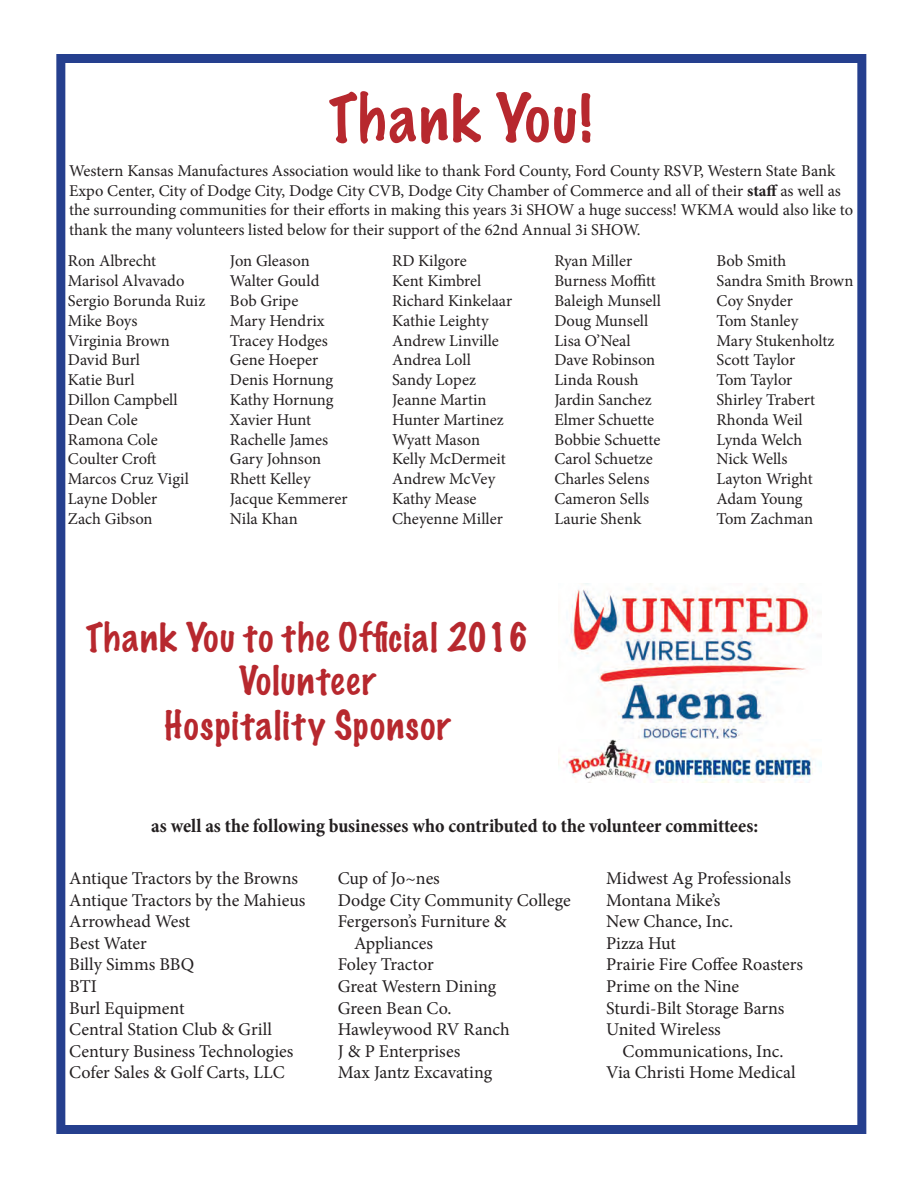
<style>
.page{position:relative;width:918px;height:1188px;background:#fff}
.page>*{position:absolute;margin:0;border:0;box-sizing:border-box;transform-origin:0 0}
.t1{font:100 60px "Marker Felt";letter-spacing:.04em;color:#b7282e}
.t2{font:100 36px/43.2px "Marker Felt";letter-spacing:.04em;color:#b7282e;text-align:center}
.t3{font:700 condensed 19.5px "Minion Pro";color:#231f20}
.t4{font:18px "Minion Pro";letter-spacing:-.005em;color:#231f20}
.t5{font:16.5px/19.8px "Minion Pro";color:#231f20}
.s1{font-weight:700}
</style>
<div class="page">
<div style="left:56px;top:54px;width:810px;height:1080px;border:9px solid #253f8e"></div>
<img style="left:566px;top:584px;width:255px;height:155px">
<img style="left:558px;top:739px;width:263px;height:44px">
<p class="t1" style="left:329px;top:71px;width:265px">Thank You!</p>
<p class="t5" style="left:69px;top:161px;width:786px">Western Kansas Manufactures Association would like to thank Ford County, Ford County RSVP, Western State Bank Expo Center, City of Dodge City, Dodge City CVB, Dodge City Chamber of Commerce and all of their <span class="s1">staff</span> as well as the surrounding communities for their efforts in making this years 3i SHOW a huge success! WKMA would also like to thank the many volunteers listed below for their support of the 62nd Annual 3i SHOW.</p>
<p class="t5" style="left:68px;top:251px;width:90px">Ron Albrecht</p>
<p class="t5" style="left:68px;top:271px;width:118px">Marisol Alvavado</p>
<p class="t5" style="left:68px;top:291px;width:139px">Sergio Borunda Ruiz</p>
<p class="t5" style="left:68px;top:311px;width:71px">Mike Boys</p>
<p class="t5" style="left:68px;top:331px;width:103px">Virginia Brown</p>
<p class="t5" style="left:68px;top:350px;width:74px">David Burl</p>
<p class="t5" style="left:68px;top:370px;width:68px">Katie Burl</p>
<p class="t5" style="left:68px;top:390px;width:111px">Dillon Campbell</p>
<p class="t5" style="left:68px;top:410px;width:71px">Dean Cole</p>
<p class="t5" style="left:68px;top:430px;width:91px">Ramona Cole</p>
<p class="t5" style="left:68px;top:449px;width:90px">Coulter Croft</p>
<p class="t5" style="left:68px;top:469px;width:123px">Marcos Cruz Vigil</p>
<p class="t5" style="left:68px;top:489px;width:91px">Layne Dobler</p>
<p class="t5" style="left:68px;top:509px;width:86px">Zach Gibson</p>
<p class="t5" style="left:230px;top:251px;width:81px">Jon Gleason</p>
<p class="t5" style="left:230px;top:271px;width:91px">Walter Gould</p>
<p class="t5" style="left:230px;top:291px;width:70px">Bob Gripe</p>
<p class="t5" style="left:230px;top:311px;width:96px">Mary Hendrix</p>
<p class="t5" style="left:230px;top:331px;width:99px">Tracey Hodges</p>
<p class="t5" style="left:230px;top:350px;width:90px">Gene Hoeper</p>
<p class="t5" style="left:230px;top:370px;width:105px">Denis Hornung</p>
<p class="t5" style="left:230px;top:390px;width:105px">Kathy Hornung</p>
<p class="t5" style="left:230px;top:410px;width:83px">Xavier Hunt</p>
<p class="t5" style="left:230px;top:430px;width:100px">Rachelle James</p>
<p class="t5" style="left:230px;top:449px;width:93px">Gary Johnson</p>
<p class="t5" style="left:230px;top:469px;width:82px">Rhett Kelley</p>
<p class="t5" style="left:230px;top:489px;width:119px">Jacque Kemmerer</p>
<p class="t5" style="left:230px;top:509px;width:69px">Nila Khan</p>
<p class="t5" style="left:392px;top:251px;width:76px">RD Kilgore</p>
<p class="t5" style="left:392px;top:271px;width:91px">Kent Kimbrel</p>
<p class="t5" style="left:392px;top:291px;width:122px">Richard Kinkelaar</p>
<p class="t5" style="left:392px;top:311px;width:98px">Kathie Leighty</p>
<p class="t5" style="left:392px;top:331px;width:108px">Andrew Linville</p>
<p class="t5" style="left:392px;top:350px;width:80px">Andrea Loll</p>
<p class="t5" style="left:392px;top:370px;width:85px">Sandy Lopez</p>
<p class="t5" style="left:392px;top:390px;width:96px">Jeanne Martin</p>
<p class="t5" style="left:392px;top:410px;width:113px">Hunter Martinez</p>
<p class="t5" style="left:392px;top:430px;width:89px">Wyatt Mason</p>
<p class="t5" style="left:392px;top:449px;width:115px">Kelly McDermeit</p>
<p class="t5" style="left:392px;top:469px;width:105px">Andrew McVey</p>
<p class="t5" style="left:392px;top:489px;width:86px">Kathy Mease</p>
<p class="t5" style="left:392px;top:509px;width:112px">Cheyenne Miller</p>
<p class="t5" style="left:554px;top:251px;width:79px">Ryan Miller</p>
<p class="t5" style="left:554px;top:271px;width:103px">Burness Moffitt</p>
<p class="t5" style="left:554px;top:291px;width:108px">Baleigh Munsell</p>
<p class="t5" style="left:554px;top:311px;width:96px">Doug Munsell</p>
<p class="t5" style="left:554px;top:331px;width:78px">Lisa O’Neal</p>
<p class="t5" style="left:554px;top:350px;width:102px">Dave Robinson</p>
<p class="t5" style="left:554px;top:370px;width:86px">Linda Roush</p>
<p class="t5" style="left:554px;top:390px;width:99px">Jardin Sanchez</p>
<p class="t5" style="left:554px;top:410px;width:101px">Elmer Schuette</p>
<p class="t5" style="left:554px;top:430px;width:108px">Bobbie Schuette</p>
<p class="t5" style="left:554px;top:449px;width:100px">Carol Schuetze</p>
<p class="t5" style="left:554px;top:469px;width:97px">Charles Selens</p>
<p class="t5" style="left:554px;top:489px;width:97px">Cameron Sells</p>
<p class="t5" style="left:554px;top:509px;width:88px">Laurie Shenk</p>
<p class="t2" style="left:86px;top:615px;width:445px">Thank You to the Official 2016<br>Volunteer</p>
<p class="t2" style="left:164px;top:703px;width:288px">Hospitality Sponsor</p>
<p class="t5" style="left:717px;top:251px;width:71px">Bob Smith</p>
<p class="t5" style="left:717px;top:271px;width:138px">Sandra Smith Brown</p>
<p class="t5" style="left:717px;top:291px;width:78px">Coy Snyder</p>
<p class="t5" style="left:717px;top:311px;width:83px">Tom Stanley</p>
<p class="t5" style="left:717px;top:331px;width:119px">Mary Stukenholtz</p>
<p class="t5" style="left:717px;top:350px;width:80px">Scott Taylor</p>
<p class="t5" style="left:717px;top:370px;width:77px">Tom Taylor</p>
<p class="t5" style="left:717px;top:390px;width:100px">Shirley Trabert</p>
<p class="t5" style="left:717px;top:410px;width:88px">Rhonda Weil</p>
<p class="t5" style="left:717px;top:430px;width:87px">Lynda Welch</p>
<p class="t5" style="left:717px;top:449px;width:72px">Nick Wells</p>
<p class="t5" style="left:717px;top:469px;width:98px">Layton Wright</p>
<p class="t5" style="left:717px;top:489px;width:88px">Adam Young</p>
<p class="t5" style="left:717px;top:509px;width:98px">Tom Zachman</p>
<p class="t3" style="left:151px;top:813px;width:609px">as well as the following businesses who contributed to the volunteer committees:</p>
<p class="t4" style="left:69px;top:866px;width:230px">Antique Tractors by the Browns</p>
<p class="t4" style="left:69px;top:888px;width:238px">Antique Tractors by the Mahieus</p>
<p class="t4" style="left:69px;top:909px;width:123px">Arrowhead West</p>
<p class="t4" style="left:69px;top:931px;width:79px">Best Water</p>
<p class="t4" style="left:69px;top:953px;width:126px">Billy Simms BBQ</p>
<p class="t4" style="left:69px;top:974px;width:29px">BTI</p>
<p class="t4" style="left:69px;top:996px;width:117px">Burl Equipment</p>
<p class="t4" style="left:69px;top:1017px;width:204px">Central Station Club &amp; Grill</p>
<p class="t4" style="left:69px;top:1039px;width:226px">Century Business Technologies</p>
<p class="t4" style="left:69px;top:1061px;width:217px">Cofer Sales &amp; Golf Carts, LLC</p>
<p class="t4" style="left:338px;top:866px;width:104px">Cup of Jo~nes</p>
<p class="t4" style="left:338px;top:888px;width:234px">Dodge City Community College</p>
<p class="t4" style="left:338px;top:909px;width:170px">Fergerson’s Furniture &amp;</p>
<p class="t4" style="left:354px;top:931px;width:81px">Appliances</p>
<p class="t4" style="left:338px;top:953px;width:97px">Foley Tractor</p>
<p class="t4" style="left:338px;top:974px;width:160px">Great Western Dining</p>
<p class="t4" style="left:338px;top:996px;width:115px">Green Bean Co.</p>
<p class="t4" style="left:338px;top:1017px;width:173px">Hawleywood RV Ranch</p>
<p class="t4" style="left:338px;top:1039px;width:124px">J &amp; P Enterprises</p>
<p class="t4" style="left:338px;top:1061px;width:156px">Max Jantz Excavating</p>
<p class="t4" style="left:606px;top:866px;width:186px">Midwest Ag Professionals</p>
<p class="t4" style="left:606px;top:888px;width:116px">Montana Mike’s</p>
<p class="t4" style="left:606px;top:909px;width:128px">New Chance, Inc.</p>
<p class="t4" style="left:606px;top:931px;width:71px">Pizza Hut</p>
<p class="t4" style="left:606px;top:953px;width:198px">Prairie Fire Coffee Roasters</p>
<p class="t4" style="left:606px;top:974px;width:135px">Prime on the Nine</p>
<p class="t4" style="left:606px;top:996px;width:180px">Sturdi-Bilt Storage Barns</p>
<p class="t4" style="left:606px;top:1017px;width:116px">United Wireless</p>
<p class="t4" style="left:623px;top:1039px;width:163px">Communications, Inc.</p>
<p class="t4" style="left:606px;top:1061px;width:191px">Via Christi Home Medical</p>
</div>
